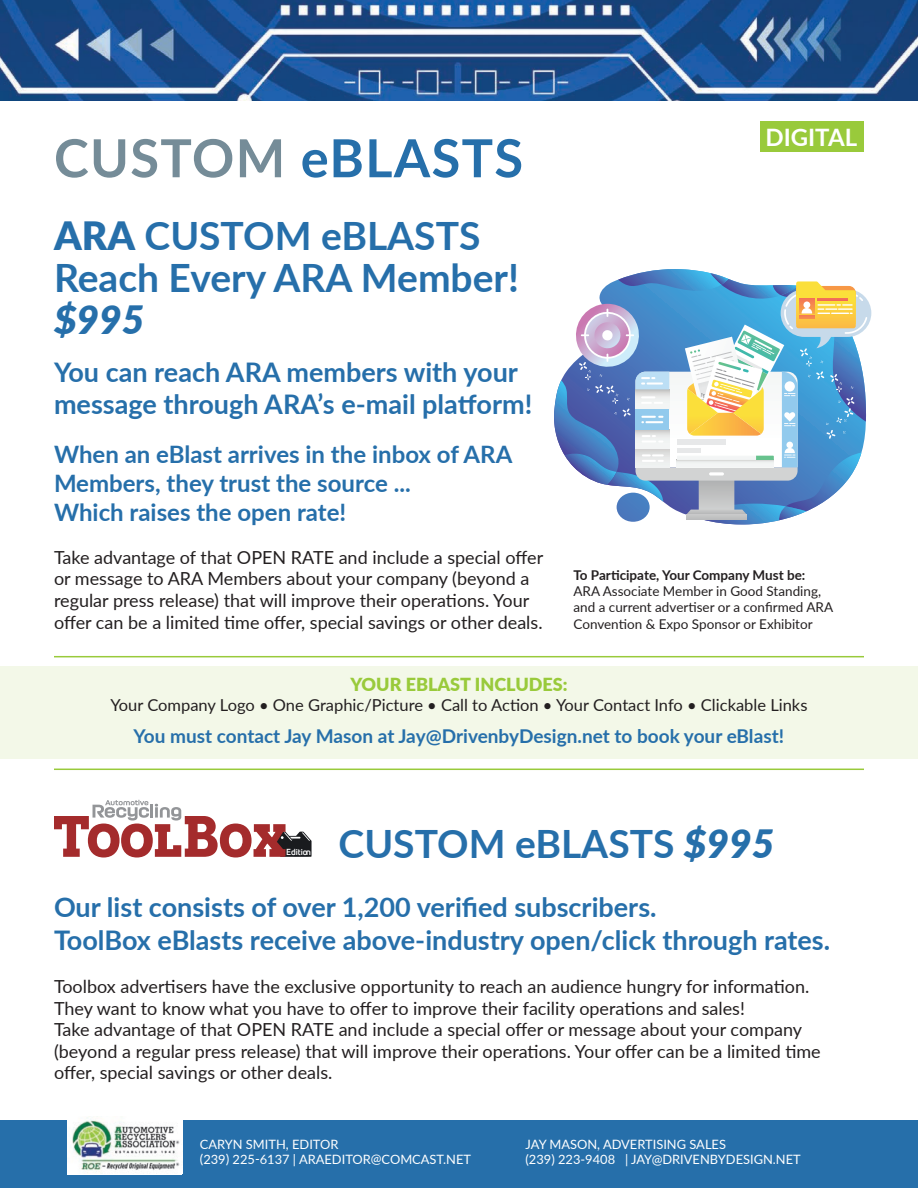
<style>
.page{position:relative;width:918px;height:1188px;background:#fff}
.page>*{position:absolute;margin:0;border:0;box-sizing:border-box;transform-origin:0 0}
.t1{font:700 52.5px "Lato";letter-spacing:.025em;color:#266faa}
.t2{font:700 39px/42px "Lato";color:#266faa}
.t3{font:italic 900 39px "Lato";color:#266faa}
.t4{font:700 27px/32.4px "Lato";color:#266faa}
.t5{font:700 24px/28.8px "Lato";color:#266faa}
.t6{font:700 24px "Lato";color:#fff}
.t7{font:700 19.05px "Lato";color:#266faa}
.t8{font:18px/21.6px "Lato";color:#231f20}
.t9{font:900 18px "Lato";color:#99ca3b}
.t10{font:16.5px "Lato";color:#231f20}
.t11{font:13.5px/16.2px "Lato";color:#231f20}
.t12{font:700 13.5px "Lato";color:#231f20}
.t13{font:12.9px/15.5px "Lato";color:#fff}
.t14{font:700 8.55px "Uni Neue";color:#fff}
.s1{color:#758c98}
.s2{font-weight:900}
.s3{font-weight:900;font-style:italic}
</style>
<div class="page">
<div style="left:0;top:1120px;width:918px;height:68px;background:#266faa"></div>
<img style="left:68px;top:1117px;width:114px;height:57px">
<div style="left:0;top:666px;width:918px;height:93px;background:#f3f8e8"></div>
<svg style="left:554px;top:269px;width:313px;height:256px"></svg>
<img style="left:0;top:0;width:918px;height:101px">
<div style="left:761px;top:122px;width:103px;height:30px;background:#99ca3b"></div>
<hr style="left:54px;top:656px;width:810px;height:1px;background:#99ca3b">
<hr style="left:54px;top:769px;width:810px;height:1px;background:#99ca3b">
<svg style="left:54px;top:800px;width:258px;height:58px"></svg>
<h1 class="t1" style="left:54px;top:120px;width:471px"><span class="s1">CUSTOM</span> eBLASTS</h1>
<h2 class="t2" style="left:54px;top:213px;width:467px"><span class="s2">ARA</span> CUSTOM eBLASTS<br>Reach Every ARA Member!</h2>
<h2 class="t3" style="left:54px;top:290px;width:92px">$995</h2>
<h3 class="t4" style="left:54px;top:355px;width:480px">You can reach ARA members with your message through ARA’s e-mail platform!</h3>
<h3 class="t5" style="left:54px;top:439px;width:460px">When an eBlast arrives in the inbox of ARA<br>Members, they trust the source ...<br>Which raises the open rate!</h3>
<p class="t8" style="left:54px;top:546px;width:491px">Take advantage of that OPEN RATE and include a special offer or message to ARA Members about your company (beyond a regular press release) that will improve their operations. Your offer can be a limited time offer, special savings or other deals.</p>
<h3 class="t6" style="left:765px;top:119px;width:93px">DIGITAL</h3>
<p class="t12" style="left:573px;top:565px;width:233px">To Participate, Your Company Must be:</p>
<p class="t11" style="left:573px;top:583px;width:261px">ARA Associate Member in Good Standing, and a current advertiser or a confirmed ARA<br>Convention &amp; Expo Sponsor or Exhibitor</p>
<p class="t9" style="left:350px;top:671px;width:219px">YOUR EBLAST INCLUDES:</p>
<p class="t10" style="left:110px;top:693px;width:699px">Your Company Logo • One Graphic/Picture • Call to Action • Your Contact Info • Clickable Links</p>
<p class="t7" style="left:134px;top:722px;width:652px">You must contact Jay Mason at Jay@DrivenbyDesign.net to book your eBlast!</p>
<p class="t14" style="left:286px;top:847px;width:26px">Edition</p>
<h2 class="t2" style="left:339px;top:821px;width:437px">CUSTOM eBLASTS <span class="s3">$995</span></h2>
<h3 class="t4" style="left:54px;top:890px;width:778px">Our list consists of over 1,200 verified subscribers.<br>ToolBox eBlasts receive above-industry open/click through rates.</h3>
<p class="t8" style="left:54px;top:975px;width:768px">Toolbox advertisers have the exclusive opportunity to reach an audience hungry for information.<br>They want to know what you have to offer to improve their facility operations and sales!<br>Take advantage of that OPEN RATE and include a special offer or message about your company (beyond a regular press release) that will improve their operations. Your offer can be a limited time offer, special savings or other deals.</p>
<p class="t13" style="left:200px;top:1136px;width:273px">CARYN SMITH, EDITOR<br>(239) 225-6137 | ARAEDITOR@COMCAST.NET</p>
<p class="t13" style="left:526px;top:1136px;width:277px">JAY MASON, ADVERTISING SALES<br>(239) 223-9408 | JAY@DRIVENBYDESIGN.NET</p>
</div>
